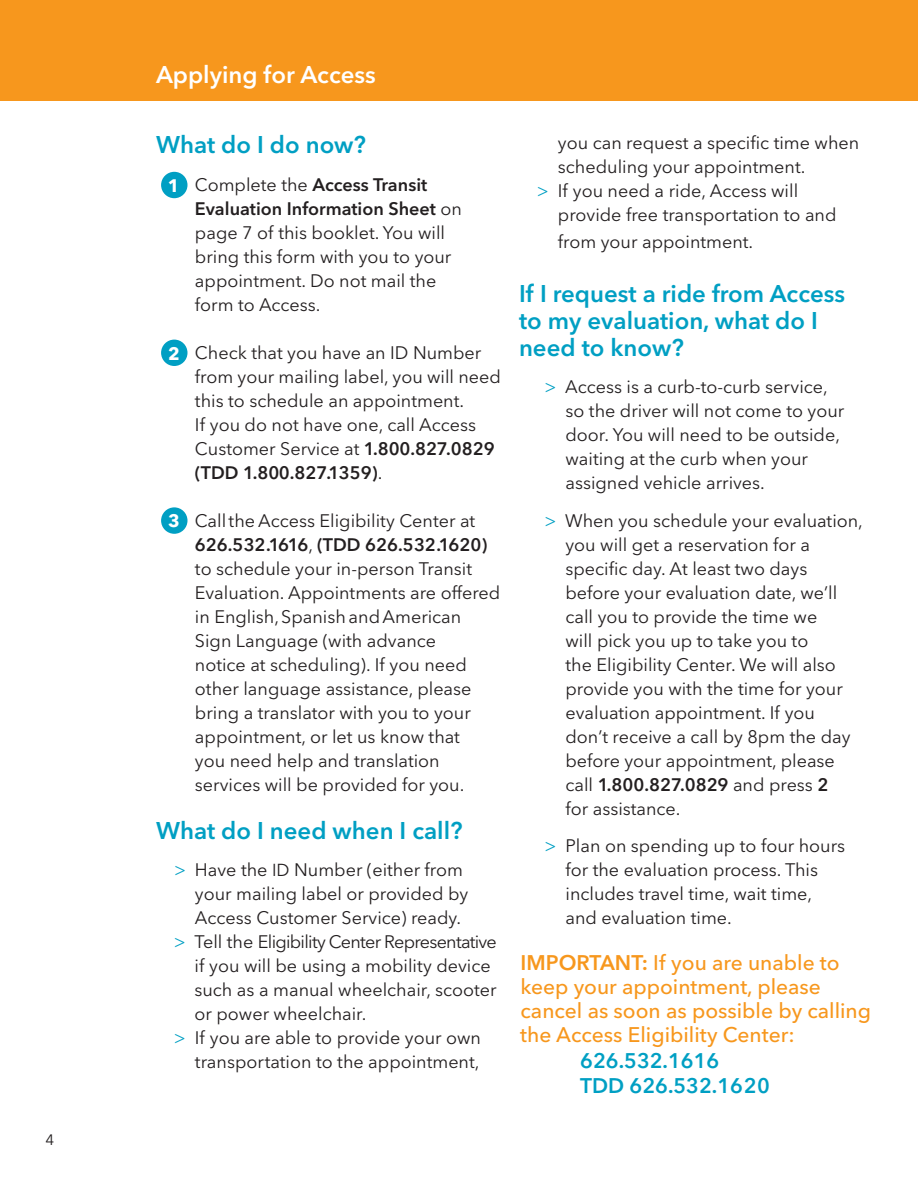
<style>
.page{position:relative;width:918px;height:1188px;background:#fff}
.page>*{position:absolute;margin:0;border:0;box-sizing:border-box;transform-origin:0 0}
.t1{font:600 24px/27px "Avenir Next LT Pro";color:#009fc3}
.t2{font:600 24px "Avenir Next LT Pro";color:#fff}
.t3{font:500 21px/24.2px "Avenir Next LT Pro";color:#f7971d}
.t4{font:600 21px/25.5px "Avenir Next LT Pro";color:#009fc3}
.t5{font:18px/24px "Avenir Next LT Pro";color:#231f20}
.t6{font:18px "Avenir Next LT Pro";letter-spacing:-.04em;color:#231f20}
.t7{font:700 18px "Avenir Next LT Pro";color:#fff}
.t8{font:15px "Avenir Next LT Pro";color:#231f20}
.s1{color:#009fc3}
.s2{font-weight:600}
.s3{font-size:17.25px}
</style>
<div class="page">
<div style="left:0;top:0;width:918px;height:100px;background:#f7971d"></div>
<div style="left:161px;top:172px;width:26px;height:26px;background:#009fc3;border-radius:50%"></div>
<div style="left:161px;top:340px;width:26px;height:26px;background:#009fc3;border-radius:50%"></div>
<div style="left:161px;top:507px;width:26px;height:27px;background:#009fc3;border-radius:50%"></div>
<p class="t8" style="left:45px;top:1131px;width:10px">4</p>
<h1 class="t2" style="left:156px;top:60px;width:221px">Applying for Access</h1>
<h1 class="t1" style="left:156px;top:131px;width:212px">What do I do now?</h1>
<p class="t5" style="left:195px;top:172px;width:268px;text-indent:-21px"><span class="s1">&gt;</span> Complete the <span class="s2">Access Transit<br>Evaluation Information Sheet</span> on page 7 of this booklet. You will bring this form with you to your appointment. Do not mail the form to Access.</p>
<p class="t5" style="left:195px;top:340px;width:308px;text-indent:-21px"><span class="s1">&gt;</span> Check that you have an ID Number from your mailing label, you will need this to schedule an appointment.<br>If you do not have one, call Access<br>Customer Service at <span class="s2">1.800.827.0829 (TDD 1.800.827.1359)</span>.</p>
<p class="t5" style="left:195px;top:508px;width:307px;text-indent:-21px"><span class="s1">&gt;</span> Call the Access Eligibility Center at <span class="s2">626.532.1616</span>, <span class="s2">(TDD 626.532.1620) </span>to schedule your in-person Transit Evaluation. Appointments are offered in English, Spanish and American Sign Language (with advance<br>notice at scheduling). If you need other language assistance, please bring a translator with you to your appointment, or let us know that<br>you need help and translation services will be provided for you.</p>
<h1 class="t1" style="left:156px;top:817px;width:308px">What do I need when I call?</h1>
<p class="t5" style="left:174px;top:858px;width:291px"><span class="s1">&gt;</span> Have the <span class="s3">ID</span> Number (either from</p>
<p class="t5" style="left:195px;top:882px;width:275px">your mailing label or provided by</p>
<p class="t5" style="left:195px;top:906px;width:268px">Access Customer Service) ready.</p>
<p class="t6" style="left:174px;top:931px;width:324px"><span class="s1">&gt;</span> Tell the Eligibility Center Representative</p>
<p class="t5" style="left:195px;top:954px;width:298px">if you will be using a mobility device</p>
<p class="t5" style="left:195px;top:978px;width:304px">such as a manual wheelchair, scooter</p>
<p class="t5" style="left:195px;top:1002px;width:174px">or power wheelchair.</p>
<p class="t5" style="left:174px;top:1026px;width:309px"><span class="s1">&gt;</span> If you are able to provide your own</p>
<p class="t5" style="left:195px;top:1050px;width:286px">transportation to the appointment,</p>
<p class="t7" style="left:168px;top:174px;width:13px">1</p>
<p class="t7" style="left:168px;top:342px;width:13px">2</p>
<p class="t7" style="left:168px;top:510px;width:13px">3</p>
<p class="t5" style="left:558px;top:130px;width:303px">you can request a specific time when</p>
<p class="t5" style="left:558px;top:154px;width:249px">scheduling your appointment.</p>
<p class="t5" style="left:537px;top:178px;width:263px"><span class="s1">&gt;</span> If you need a ride, Access will</p>
<p class="t5" style="left:558px;top:202px;width:280px">provide free transportation to and</p>
<p class="t5" style="left:558px;top:229px;width:197px">from your appointment.</p>
<h1 class="t1" style="left:519px;top:280px;width:328px">If I request a ride from Access to my evaluation, what do I need to know?</h1>
<p class="t5" style="left:566px;top:375px;width:280px;text-indent:-21px"><span class="s1">&gt;</span> Access is a curb-to-curb service, so the driver will not come to your door. You will need to be outside, waiting at the curb when your assigned vehicle arrives.</p>
<p class="t5" style="left:566px;top:508px;width:299px;text-indent:-21px"><span class="s1">&gt;</span> When you schedule your evaluation, you will get a reservation for a specific day. At least two days before your evaluation date, we’ll call you to provide the time we<br>will pick you up to take you to<br>the Eligibility Center. We will also provide you with the time for your evaluation appointment. If you<br>don’t receive a call by 8pm the day before your appointment, please call <span class="s2">1.800.827.0829</span> and press <span class="s2">2<br></span>for assistance.</p>
<p class="t5" style="left:566px;top:834px;width:281px;text-indent:-21px"><span class="s1">&gt;</span> Plan on spending up to four hours for the evaluation process. This includes travel time, wait time, and evaluation time.</p>
<p class="t3" style="left:520px;top:951px;width:352px"><span class="s2">IMPORTANT:</span> If you are unable to keep your appointment, please cancel as soon as possible by calling the Access Eligibility Center:</p>
<p class="t4" style="left:580px;top:1048px;width:191px">626.532.1616<br>TDD 626.532.1620</p>
</div>
